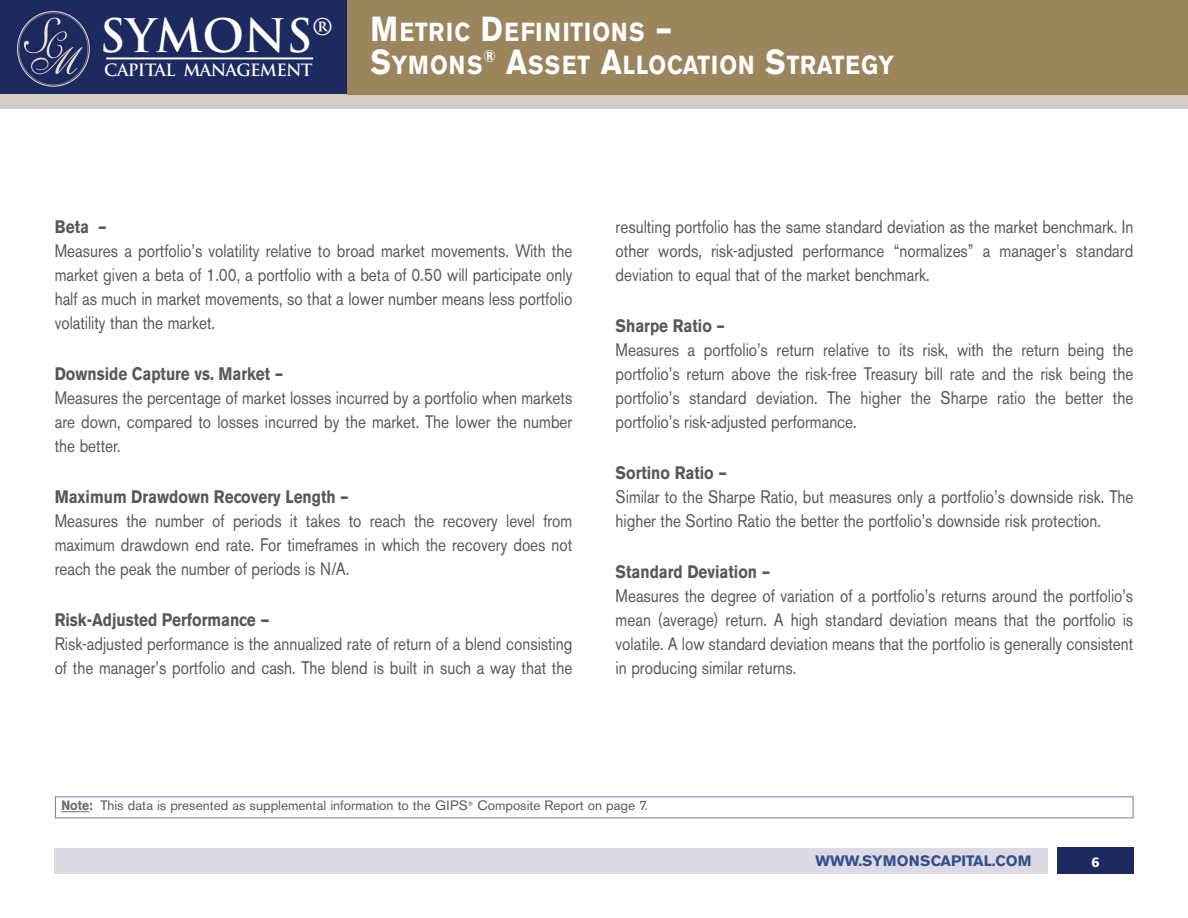
<style>
.page{position:relative;width:1188px;height:918px;background:#fff}
.page>*{position:absolute;margin:0;border:0;box-sizing:border-box;transform-origin:0 0}
.t1{font:700 45px "Trajan";color:#fff}
.t2{font:700 25.8px/33px "Akzidenz Grotesk BE";letter-spacing:.05em;color:#fff;scale:.87 1}
.t3{font:18px/24px "Akzidenz Grotesk BE";color:#57585a;text-align:justify;scale:.85 1}
.t4{font:700 18px "Akzidenz Grotesk BE";color:#57585a;scale:.85 1}
.t5{font:700 16.5px "Trajan";letter-spacing:-.045em;color:#fff}
.t6{font:700 15px "Akzidenz Grotesk BE";color:#364e8d}
.t7{font:13.5px "Akzidenz Grotesk BE";color:#57585a}
.t8{font:900 13.5px "Frutiger";color:#fff}
.s1{font-size:34.5px}
.s2{font-weight:700;color:#6c6d70}
</style>
<div class="page">
<div style="left:0;top:0;width:347px;height:94px;background:#1d2a5f"></div>
<div style="left:0;top:94px;width:1188px;height:15px;background:#d3cdc6"></div>
<hr style="left:106px;top:57px;width:207px;height:2px;background:#fff">
<img style="left:17px;top:11px;width:73px;height:76px">
<div style="left:55px;top:848px;width:993px;height:26px;background:#dcdbe5"></div>
<div style="left:1057px;top:848px;width:77px;height:26px;background:#1d2a5f"></div>
<div style="left:347px;top:0;width:841px;height:94px;background:#9b855c"></div>
<div style="left:55px;top:796px;width:1079px;height:22px;border:1px solid #747dae"></div>
<svg style="left:61px;top:811px;width:28px;height:1px"></svg>
<h1 class="t1" style="left:100px;top:10px;width:235px">SYMONS<sup>®</sup></h1>
<p class="t5" style="left:104px;top:61px;width:210px">CAPITAL MANAGEMENT</p>
<h2 class="t2" style="left:370px;top:18px;width:603px"><span class="s1">M</span>ETRIC <span class="s1">D</span>EFINITIONS <span class="s1">–<br>S</span>YMONS<sup>®</sup> <span class="s1">A</span>SSET <span class="s1">A</span>LLOCATION <span class="s1">S</span>TRATEGY</h2>
<h2 class="t2" style="left:368px;top:36px;width:683px"><span class="s1">R</span>EPRESENTATIVE <span class="s1">I</span>NSTITUTIONAL <span class="s1">C</span>LIENT <span class="s1">L</span>IST</h2>
<p class="t4" style="left:55px;top:220px;width:63px">Beta –</p>
<p class="t3" style="left:55px;top:241px;width:611px">Measures a portfolio’s volatility relative to broad market movements. With the market given a beta of 1.00, a portfolio with a beta of 0.50 will participate only half as much in market movements, so that a lower number means less portfolio volatility than the market.</p>
<p class="t4" style="left:55px;top:367px;width:270px">Downside Capture vs. Market –</p>
<p class="t3" style="left:55px;top:388px;width:611px">Measures the percentage of market losses incurred by a portfolio when markets are down, compared to losses incurred by the market. The lower the number the better.</p>
<p class="t4" style="left:55px;top:490px;width:348px">Maximum Drawdown Recovery Length –</p>
<p class="t3" style="left:55px;top:511px;width:611px">Measures the number of periods it takes to reach the recovery level from maximum drawdown end rate. For timeframes in which the recovery does not reach the peak the number of periods is N/A.</p>
<p class="t4" style="left:55px;top:613px;width:254px">Risk-Adjusted Performance —</p>
<p class="t3" style="left:55px;top:634px;width:611px">Risk-adjusted performance is the annualized rate of return of a blend consisting of the manager’s portfolio and cash. The blend is built in such a way that the</p>
<p class="t3" style="left:616px;top:217px;width:611px">resulting portfolio has the same standard deviation as the market benchmark. In other words, risk-adjusted performance “normalizes” a manager’s standard deviation to equal that of the market benchmark.</p>
<p class="t4" style="left:616px;top:319px;width:130px">Sharpe Ratio –</p>
<p class="t3" style="left:616px;top:340px;width:611px">Measures a portfolio’s return relative to its risk, with the return being the portfolio’s return above the risk-free Treasury bill rate and the risk being the portfolio’s standard deviation. The higher the Sharpe ratio the better the portfolio’s risk-adjusted performance.</p>
<p class="t4" style="left:616px;top:466px;width:133px">Sortino Ratio –</p>
<p class="t3" style="left:616px;top:487px;width:611px">Similar to the Sharpe Ratio, but measures only a portfolio’s downside risk. The higher the Sortino Ratio the better the portfolio’s downside risk protection.</p>
<p class="t4" style="left:616px;top:565px;width:184px">Standard Deviation –</p>
<p class="t3" style="left:616px;top:586px;width:611px">Measures the degree of variation of a portfolio’s returns around the portfolio’s mean (average) return. A high standard deviation means that the portfolio is volatile. A low standard deviation means that the portfolio is generally consistent in producing similar returns.</p>
<p class="t7" style="left:61px;top:801px;width:588px"><span class="s2">Note:</span> This data is presented as supplemental information to the GIPS<sup>®</sup> Composite Report on page 7.</p>
<p class="t6" style="left:816px;top:856px;width:218px">WWW.SYMONSCAPITAL.COM</p>
<p class="t8" style="left:1091px;top:857px;width:10px">6</p>
</div>
